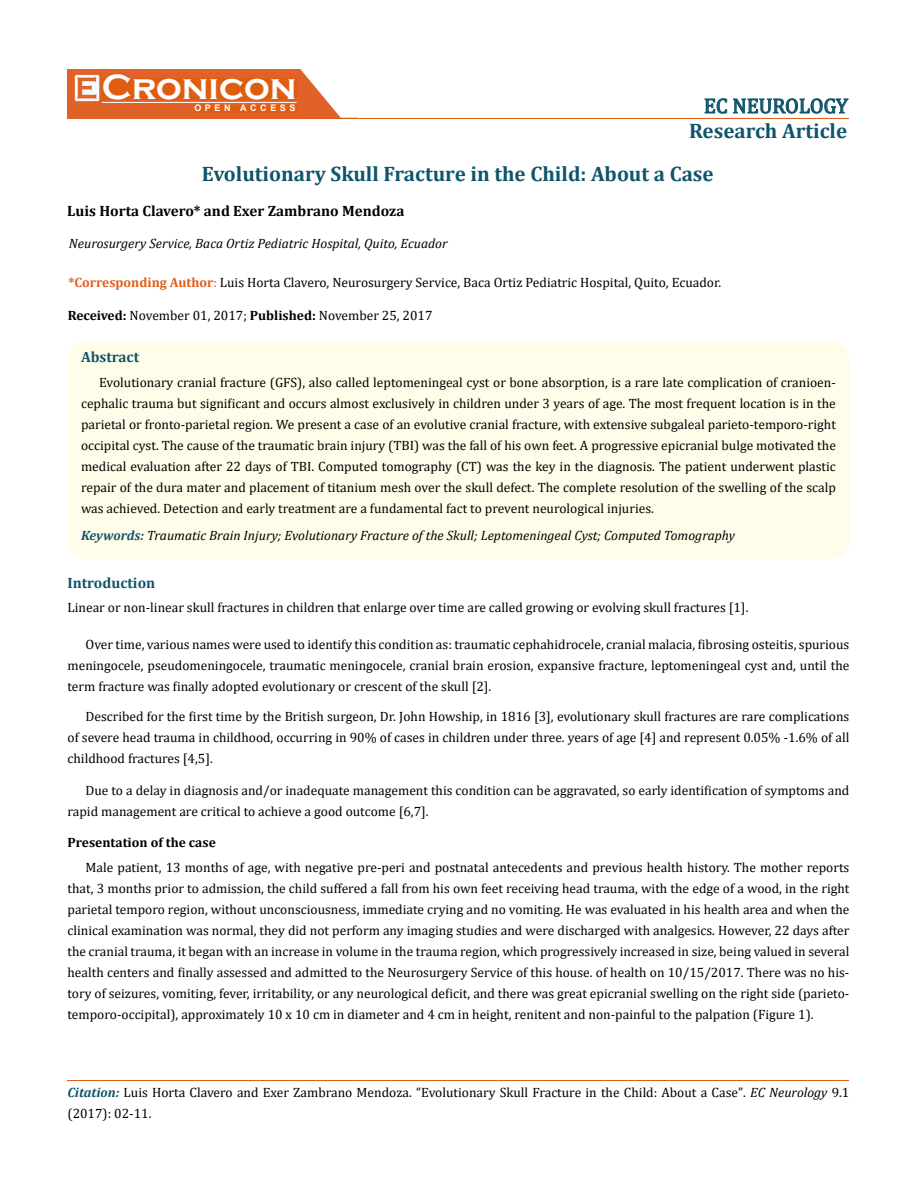
<style>
.page{position:relative;width:917px;height:1190px;background:#fff}
.page>*{position:absolute;margin:0;border:0;box-sizing:border-box;transform-origin:0 0}
.t1{font:700 36px "Copperplate Gothic";color:#fff}
.t2{font:700 21px/43.2px "Cambria";color:#0e546a}
.t3{font:21px "Cambria";color:#0e546a}
.t4{font:700 15px "Cambria";color:#000}
.t5{font:700 15px "Cambria";color:#0e546a}
.t6{font:13.5px/21px "Cambria";color:#000;text-align:justify}
.t7{font:italic 13.5px "Cambria";color:#000}
.t8{font:700 13.5px "Cambria";color:#000}
.t9{font:700 9px "Arial";letter-spacing:.4em;color:#fff}
.s1{font-weight:700;color:#e05d1a}
.s2{color:#e05d1a}
.s3{font-weight:700}
.s4{font-weight:700;color:#0e546a}
.s5{font-weight:700;font-style:italic;color:#0e546a}
.s6{font-size:13.35px}
.s7{font-style:italic}
</style>
<div class="page">
<div style="left:67px;top:70px;width:290px;height:49px;background:#e06228"></div>
<svg style="left:300px;top:69px;width:58px;height:49px"></svg>
<img style="left:75px;top:75px;width:24px;height:26px">
<div style="left:102px;top:79px;width:195px;height:21px;background:#df5d11"></div>
<div style="left:194px;top:105px;width:103px;height:7px;background:#df5d11"></div>
<svg style="left:704px;top:98px;width:144px;height:16px"></svg>
<hr style="left:102px;top:102px;width:194px;height:1px;background:#fff">
<hr style="left:279px;top:118px;width:569px;height:1px;background:#e05d1a">
<hr style="left:67px;top:1080px;width:782px;height:1px;background:#e05d1a">
<div style="left:67px;top:342px;width:782px;height:217px;background:#fffde9;border-radius:18px"></div>
<h1 class="t1" style="left:102px;top:68px;width:196px">Cronicon</h1>
<p class="t9" style="left:194px;top:102px;width:103px">OPEN ACCESS</p>
<h2 class="t3" style="left:704px;top:93px;width:146px">EC NEUROLOGY</h2>
<h2 class="t2" style="left:202px;top:108px;width:647px;text-indent:487px">Research Article<br>Evolutionary Skull Fracture in the Child: About a Case</h2>
<p class="t4" style="left:67px;top:200px;width:339px">Luis Horta Clavero* and Exer Zambrano Mendoza</p>
<p class="t7" style="left:69px;top:233px;width:380px">Neurosurgery Service, Baca Ortiz Pediatric Hospital, Quito, Ecuador</p>
<p class="t6" style="left:68px;top:271px;width:654px"><span class="s1">*Corresponding Author</span><span class="s2">:</span> Luis Horta Clavero, Neurosurgery Service, Baca Ortiz Pediatric Hospital, Quito, Ecuador.</p>
<p class="t6" style="left:68px;top:305px;width:366px"><span class="s3">Received:</span> November 01, 2017; <span class="s3">Published:</span> November 25, 2017</p>
<p class="t5" style="left:81px;top:346px;width:60px">Abstract</p>
<p class="t6" style="left:81px;top:372px;width:756px;text-indent:18px">Evolutionary cranial fracture (GFS), also called leptomeningeal cyst or bone absorption, is a rare late complication of cranioen&shy;cephalic trauma but significant and occurs almost exclusively in children under 3 years of age. The most frequent location is in the parietal or fronto-parietal region. We present a case of an evolutive cranial fracture, with extensive subgaleal parieto-temporo-right occipital cyst. The cause of the traumatic brain injury (TBI) was the fall of his own feet. A progressive epicranial bulge motivated the medical evaluation after 22 days of TBI. Computed tomography (CT) was the key in the diagnosis. The patient underwent plastic repair of the dura mater and placement of titanium mesh over the skull defect. The complete resolution of the swelling of the scalp was achieved. Detection and early treatment are a fundamental fact to prevent neurological injuries.</p>
<p class="t7" style="left:81px;top:525px;width:655px"><span class="s4">Keywords:</span> Traumatic Brain Injury; Evolutionary Fracture of the Skull; Leptomeningeal Cyst; Computed Tomography</p>
<p class="t5" style="left:67px;top:572px;width:89px">Introduction</p>
<p class="t6" style="left:68px;top:597px;width:682px">Linear or non-linear skull fractures in children that enlarge over time are called growing or evolving skull fractures [1].</p>
<p class="t6" style="left:68px;top:633px;width:783px;text-indent:18px">Over time, various names were used to identify this condition as: traumatic cephahidrocele, cranial malacia, fibrosing osteitis, spurious meningocele, pseudomeningocele, traumatic meningocele, cranial brain erosion, expansive fracture, leptomeningeal cyst and, until the term fracture was finally adopted evolutionary or crescent of the skull [2].</p>
<p class="t6" style="left:68px;top:706px;width:783px;text-indent:18px">Described for the first time by the British surgeon, Dr. John Howship, in 1816 [3], evolutionary skull fractures are rare complications of severe head trauma in childhood, occurring in 90% of cases in children under three. years of age [4] and represent 0.05% -1.6% of all childhood fractures [4,5].</p>
<p class="t6" style="left:68px;top:779px;width:783px;text-indent:18px">Due to a delay in diagnosis and/or inadequate management this condition can be aggravated, so early identification of symptoms and rapid management are critical to achieve a good outcome [6,7].</p>
<p class="t8" style="left:68px;top:833px;width:150px">Presentation of the case</p>
<p class="t6" style="left:68px;top:857px;width:783px;text-indent:18px">Male patient, 13 months of age, with negative pre-peri and postnatal antecedents and previous health history. The mother reports that, 3 months prior to admission, the child suffered a fall from his own feet receiving head trauma, with the edge of a wood, in the right parietal temporo region, without unconsciousness, immediate crying and no vomiting. He was evaluated in his health area and when the clinical examination was normal, they did not perform any imaging studies and were discharged with analgesics. However, 22 days after the cranial trauma, it began with an increase in volume in the trauma region, which progressively increased in size, being valued in several health centers and finally assessed and admitted to the Neurosurgery Service of this house. of health on 10/15/2017. There was no his&shy;tory of seizures, vomiting, fever, irritability, or any neurological deficit, and there was great epicranial swelling on the right side (parieto&shy;temporo-occipital), approximately 10 x 10 cm in diameter and 4 cm in height, renitent and non-painful to the palpation (Figure 1).</p>
<p class="t6" style="left:67px;top:1081px;width:783px"><span class="s5">Citation:</span> Luis Horta Clavero and Exer Zambrano Mendoza. “Evolutionary Skull Fracture in the Child: About a Case”<span class="s6">.</span> <span class="s7">EC Neurology</span> <span class="s6">9</span>.1 (2017): 02-11.</p>
</div>
